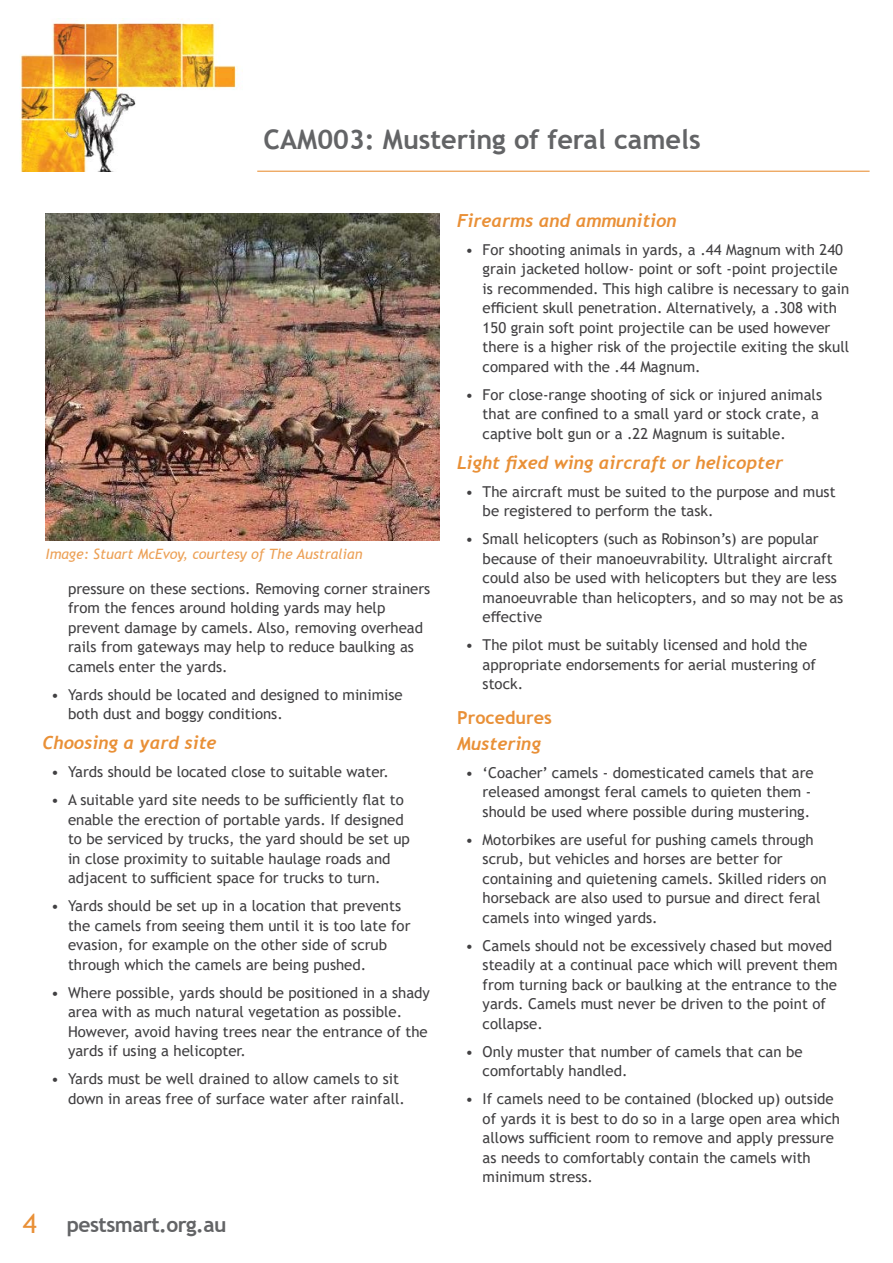
<style>
.page{position:relative;width:893px;height:1263px;background:#fff}
.page>*{position:absolute;margin:0;border:0;box-sizing:border-box;transform-origin:0 0}
.t1{font:700 27px "Trebuchet MS";color:#636466}
.t2{font:700 21px "Trebuchet MS";letter-spacing:-.025em;color:#636466}
.t3{font:italic 700 18px "Trebuchet";color:#e99037}
.t4{font:700 18px "Trebuchet MS";color:#e99037}
.t5{font:15px/19.5px "Trebuchet MS";color:#414042}
.t6{font:italic 14.25px "Trebuchet MS";color:#eca056}
.s1{font-weight:400;font-size:27px;color:#e99037}
</style>
<div class="page">
<img style="left:20px;top:18px;width:219px;height:154px">
<hr style="left:257px;top:171px;width:613px;height:1px;background:#e78625">
<img style="left:46px;top:213px;width:393px;height:328px">
<h1 class="t1" style="left:264px;top:123px;width:438px">CAM003: Mustering of feral camels</h1>
<p class="t6" style="left:46px;top:546px;width:318px">Image: Stuart McEvoy, courtesy of The Australian</p>
<p class="t5" style="left:68px;top:578px;width:364px">pressure on these sections. Removing corner strainers from the fences around holding yards may help prevent damage by camels. Also, removing overhead rails from gateways may help to reduce baulking as camels enter the yards.</p>
<p class="t5" style="left:68px;top:684px;width:336px;text-indent:-17px">• Yards should be located and designed to minimise both dust and boggy conditions.</p>
<p class="t3" style="left:43px;top:731px;width:176px">Choosing a yard site</p>
<p class="t5" style="left:51px;top:762px;width:340px">• Yards should be located close to suitable water.</p>
<p class="t5" style="left:68px;top:790px;width:343px;text-indent:-17px">• A suitable yard site needs to be sufficiently flat to enable the erection of portable yards. If designed to be serviced by trucks, the yard should be set up in close proximity to suitable haulage roads and adjacent to sufficient space for trucks to turn.</p>
<p class="t5" style="left:68px;top:896px;width:344px;text-indent:-17px">• Yards should be set up in a location that prevents the camels from seeing them until it is too late for evasion, for example on the other side of scrub through which the camels are being pushed.</p>
<p class="t5" style="left:68px;top:983px;width:363px;text-indent:-17px">• Where possible, yards should be positioned in a shady area with as much natural vegetation as possible.<br>However, avoid having trees near the entrance of the yards if using a helicopter.</p>
<p class="t5" style="left:68px;top:1069px;width:338px;text-indent:-17px">• Yards must be well drained to allow camels to sit down in areas free of surface water after rainfall.</p>
<h2 class="t2" style="left:23px;top:1211px;width:205px"><span class="s1">4</span> pestsmart.org.au</h2>
<p class="t3" style="left:457px;top:209px;width:221px">Firearms and ammunition</p>
<p class="t5" style="left:483px;top:239px;width:368px;text-indent:-17px">• For shooting animals in yards, a .44 Magnum with 240 grain jacketed hollow- point or soft -point projectile is recommended. This high calibre is necessary to gain efficient skull penetration. Alternatively, a .308 with 150 grain soft point projectile can be used however there is a higher risk of the projectile exiting the skull compared with the .44 Magnum.</p>
<p class="t5" style="left:483px;top:384px;width:341px;text-indent:-17px">• For close-range shooting of sick or injured animals that are confined to a small yard or stock crate, a captive bolt gun or a .22 Magnum is suitable.</p>
<p class="t3" style="left:457px;top:451px;width:327px">Light fixed wing aircraft or helicopter</p>
<p class="t5" style="left:483px;top:482px;width:354px;text-indent:-17px">• The aircraft must be suited to the purpose and must be registered to perform the task.</p>
<p class="t5" style="left:483px;top:529px;width:362px;text-indent:-17px">• Small helicopters (such as Robinson’s) are popular because of their manoeuvrability. Ultralight aircraft could also be used with helicopters but they are less manoeuvrable than helicopters, and so may not be as effective</p>
<p class="t5" style="left:483px;top:635px;width:335px;text-indent:-17px">• The pilot must be suitably licensed and hold the appropriate endorsements for aerial mustering of stock.</p>
<p class="t4" style="left:457px;top:706px;width:96px">Procedures</p>
<p class="t3" style="left:457px;top:732px;width:85px">Mustering</p>
<p class="t5" style="left:483px;top:762px;width:333px;text-indent:-17px">• ‘Coacher’ camels - domesticated camels that are released amongst feral camels to quieten them - should be used where possible during mustering.</p>
<p class="t5" style="left:483px;top:829px;width:345px;text-indent:-17px">• Motorbikes are useful for pushing camels through scrub, but vehicles and horses are better for containing and quietening camels. Skilled riders on horseback are also used to pursue and direct feral camels into winged yards.</p>
<p class="t5" style="left:483px;top:935px;width:357px;text-indent:-17px">• Camels should not be excessively chased but moved steadily at a continual pace which will prevent them from turning back or baulking at the entrance to the yards. Camels must never be driven to the point of collapse.</p>
<p class="t5" style="left:483px;top:1041px;width:322px;text-indent:-17px">• Only muster that number of camels that can be comfortably handled.</p>
<p class="t5" style="left:483px;top:1089px;width:359px;text-indent:-17px">• If camels need to be contained (blocked up) outside of yards it is best to do so in a large open area which allows sufficient room to remove and apply pressure as needs to comfortably contain the camels with minimum stress.</p>
</div>
